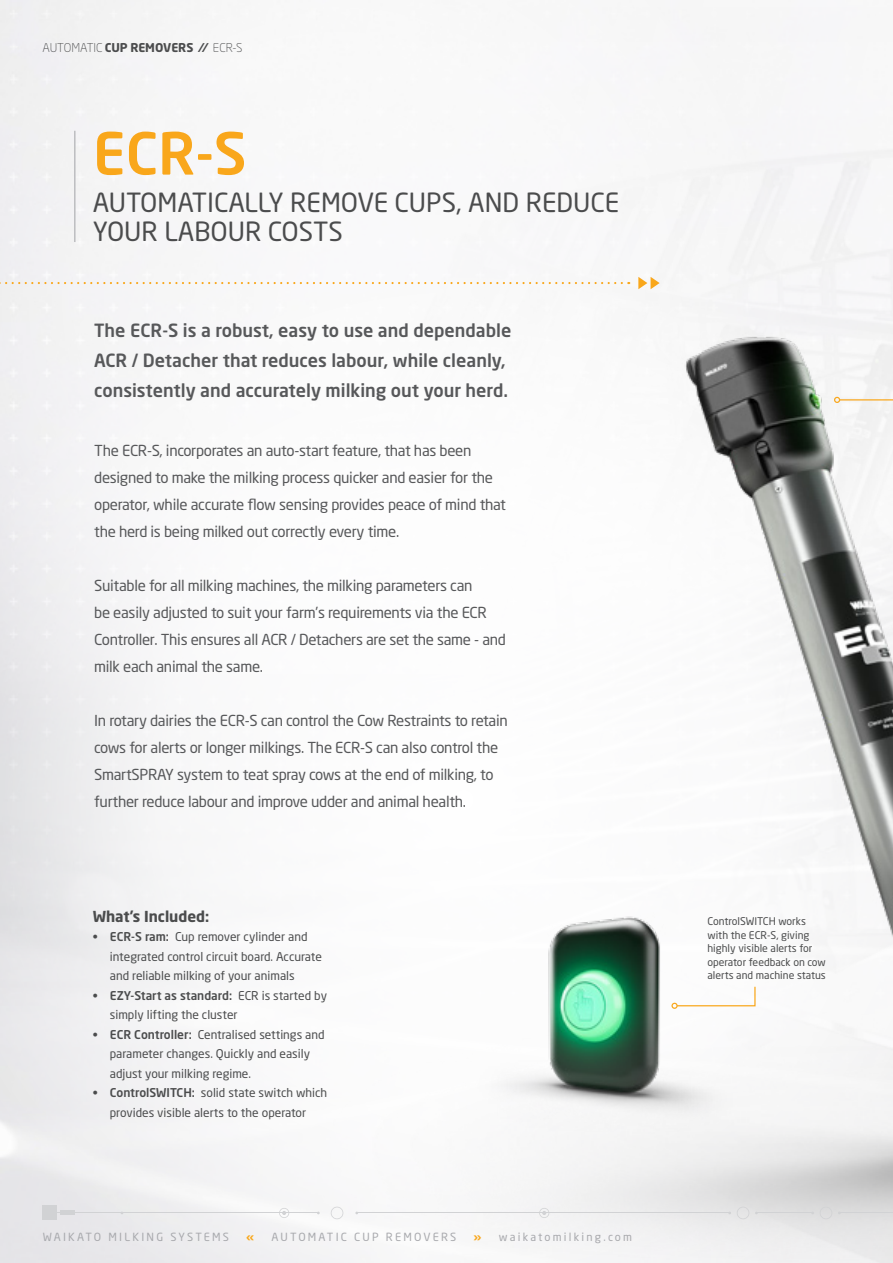
<style>
.page{position:relative;width:893px;height:1263px;background:#fff}
.page>*{position:absolute;margin:0;border:0;box-sizing:border-box;transform-origin:0 0}
.t1{font:500 57.3px "Neo Sans W1 G";color:#f9a71b}
.t2{font:26.1px/29.4px "Neo Sans W1 G";color:#4b4c4d}
.t3{font:500 18px/30px "Neo Sans W1 G";color:#57585a}
.t4{font:15px/27px "Neo Sans W1 G";letter-spacing:-.02em;color:#57585a}
.t5{font:700 15px "Neo Sans W1 G";color:#4b4c4d}
.t6{font:12px/19.5px "Neo Sans W1 G";color:#4b4c4d}
.t7{font:300 12px "Neo Sans W1 G";color:#4b4c4d}
.t8{font:11.1px "Neo Sans W1 G";letter-spacing:.2em;color:#a8a9ad}
.t9{font:700 11.1px "Neo Sans W1 G";color:#f9a71b}
.t10{font:10.5px/13.5px "Neo Sans W1 G";color:#4b4c4d}
.s1{font-weight:700}
.s2{font-weight:500}
.s3{font-weight:700;color:#f9a71b}
</style>
<div class="page">
<div style="left:0;top:0;width:867px;height:674px;background:#f7f7f8"></div>
<div style="left:0;top:221px;width:893px;height:1042px;background:linear-gradient(to bottom,#f6f5f6,#ececee)"></div>
<img style="left:221px;top:149px;width:672px;height:1114px">
<hr style="left:839px;top:1212px;width:54px;height:1px;background:#d1d2d4">
<svg style="left:820px;top:1207px;width:12px;height:12px"></svg>
<hr style="left:356px;top:1212px;width:374px;height:1px;background:#d1d2d4">
<hr style="left:55px;top:1212px;width:263px;height:1px;background:#d1d2d4">
<svg style="left:755px;top:1211px;width:59px;height:3px"></svg>
<svg style="left:539px;top:1208px;width:10px;height:10px"></svg>
<svg style="left:279px;top:1208px;width:10px;height:10px"></svg>
<svg style="left:331px;top:1207px;width:12px;height:12px"></svg>
<svg style="left:737px;top:1207px;width:12px;height:12px"></svg>
<hr style="left:60px;top:1211px;width:15px;height:4px;background:#d1d2d4">
<div style="left:43px;top:1206px;width:14px;height:14px;background:#d1d2d4"></div>
<svg style="left:0;top:282px;width:622px;height:2px"></svg>
<svg style="left:638px;top:277px;width:22px;height:12px"></svg>
<hr style="left:74px;top:131px;width:2px;height:111px;background:#bcbdc0">
<img style="left:427px;top:840px;width:352px;height:352px">
<svg style="left:676px;top:985px;width:80px;height:22px"></svg>
<div style="left:671px;top:1003px;width:7px;height:6px;border:1px solid #f9a71b;border-radius:50%"></div>
<svg style="left:834px;top:380px;width:59px;height:23px"></svg>
<p class="t7" style="left:43px;top:40px;width:201px">AUTOMATIC <span class="s1">CUP REMOVERS ∕∕</span> ECR-S</p>
<p class="t1" style="left:93px;top:117px;width:155px">ECR-S</p>
<p class="t2" style="left:93px;top:187px;width:528px">AUTOMATICALLY REMOVE CUPS, AND REDUCE<br>YOUR LABOUR COSTS</p>
<p class="t3" style="left:94px;top:315px;width:419px">The ECR-S is a robust, easy to use and dependable<br>ACR / Detacher that reduces labour, while cleanly, consistently and accurately milking out your herd.</p>
<p class="t4" style="left:94px;top:437px;width:413px">The ECR-S, incorporates an auto-start feature, that has been designed to make the milking process quicker and easier for the operator, while accurate flow sensing provides peace of mind that the herd is being milked out correctly every time.</p>
<p class="t4" style="left:94px;top:572px;width:413px">Suitable for all milking machines, the milking parameters can<br>be easily adjusted to suit your farm’s requirements via the ECR Controller. This ensures all ACR / Detachers are set the same - and milk each animal the same.</p>
<p class="t4" style="left:94px;top:707px;width:415px">In rotary dairies the ECR-S can control the Cow Restraints to retain cows for alerts or longer milkings. The ECR-S can also control the SmartSPRAY system to teat spray cows at the end of milking, to further reduce labour and improve udder and animal health.</p>
<p class="t5" style="left:93px;top:906px;width:118px">What’s Included:</p>
<p class="t6" style="left:110px;top:927px;width:214px;text-indent:-17px"><span class="s2">• ECR-S ram:</span> Cup remover cylinder and integrated control circuit board. Accurate and reliable milking of your animals</p>
<p class="t6" style="left:110px;top:985px;width:219px;text-indent:-17px"><span class="s2">• EZY-Start as standard:</span> ECR is started by simply lifting the cluster</p>
<p class="t6" style="left:110px;top:1024px;width:216px;text-indent:-17px"><span class="s2">• ECR Controller:</span> Centralised settings and parameter changes. Quickly and easily adjust your milking regime.</p>
<p class="t6" style="left:93px;top:1083px;width:236px;text-align:center"><span class="s2">• ControlSWITCH:</span> solid state switch which provides visible alerts to the operator</p>
<p class="t8" style="left:43px;top:1230px;width:188px">WAIKATO MILKING SYSTEMS</p>
<p class="t9" style="left:246px;top:1230px;width:10px">«</p>
<p class="t8" style="left:271px;top:1230px;width:186px">AUTOMATIC CUP REMOVERS</p>
<p class="t8" style="left:474px;top:1230px;width:160px"><span class="s3">»</span> waikatomilking.com</p>
<p class="t10" style="left:707px;top:914px;width:120px">ControlSWITCH works with the ECR-S, giving highly visible alerts for operator feedback on cow alerts and machine status</p>
</div>
